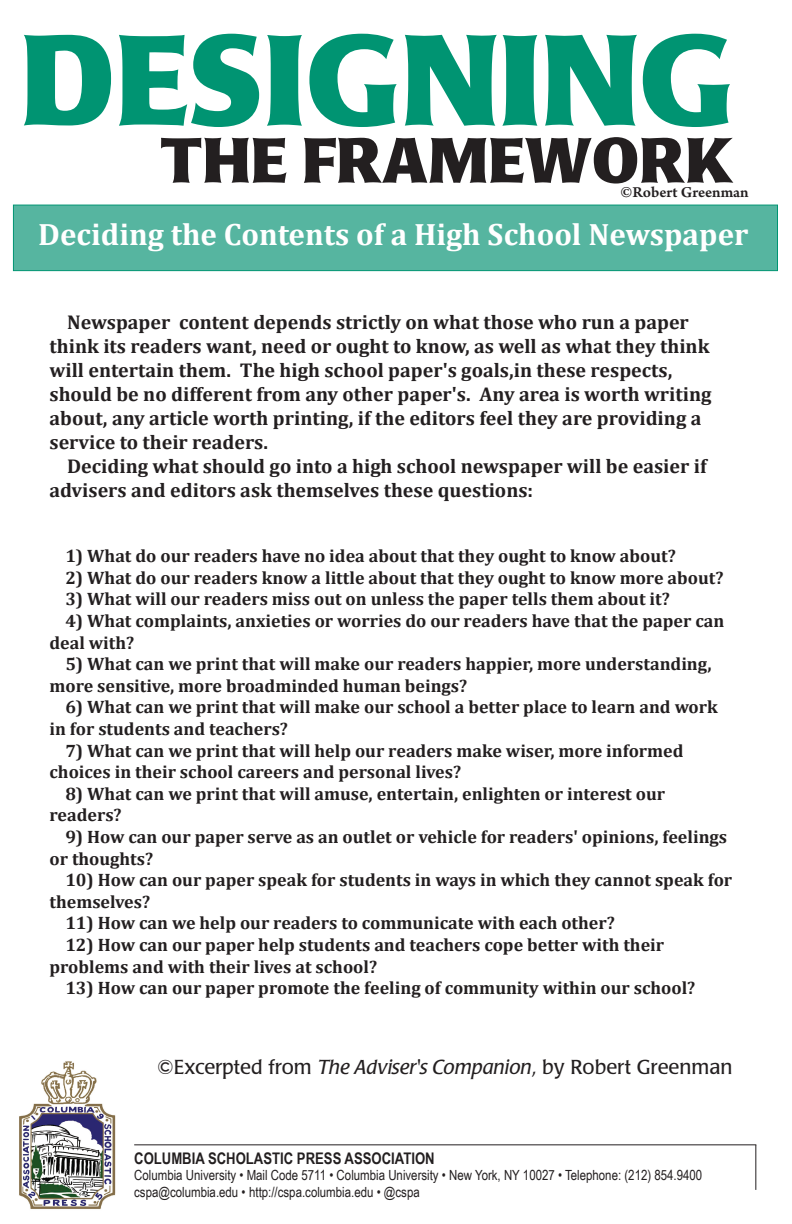
<style>
.page{position:relative;width:792px;height:1224px;background:#fff}
.page>*{position:absolute;margin:0;border:0;box-sizing:border-box;transform-origin:0 0}
.t1{font:700 127px "Poppl Laudatio";color:#009472}
.t2{font:700 63px "Poppl Laudatio";color:#231f20}
.t3{font:700 31px "Cambria";color:#fff}
.t4{font:700 20px/24px "Cambria";color:#231f20}
.t5{font:20px "Poppl Laudatio";color:#231f20}
.t6{font:700 18px/21.6px "Cambria";color:#231f20}
.t7{font:700 16px "Arial Narrow";color:#231f20}
.t8{font:16px "Arno Pro Smbd Sm Text";letter-spacing:-.005em;color:#231f20}
.t9{font:14px "Arial Narrow";color:#231f20}
.s1{font-style:italic}
</style>
<div class="page">
<div style="left:13px;top:205px;width:765px;height:66px;background:#56b5a0;border:1px solid #009472"></div>
<img style="left:19px;top:1061px;width:97px;height:148px">
<hr style="left:134px;top:1144px;width:622px;height:1px;background:#231f20">
<hr style="left:755px;top:1145px;width:1px;height:45px;background:#231f20">
<p class="t1" style="left:20px;top:9px;width:716px">DESIGNING</p>
<p class="t2" style="left:160px;top:125px;width:574px">THE FRAMEWORK</p>
<p class="t3" style="left:38px;top:216px;width:712px">Deciding the Contents of a High School Newspaper</p>
<p class="t8" style="left:620px;top:183px;width:130px">©Robert Greenman</p>
<p class="t4" style="left:50px;top:310px;width:664px;text-indent:18px">Newspaper content depends strictly on what those who run a paper think its readers want, need or ought to know, as well as what they think will entertain them. The high school paper's goals,in these respects, should be no different from any other paper's. Any area is worth writing about, any article worth printing, if the editors feel they are providing a service to their readers.</p>
<p class="t4" style="left:50px;top:454px;width:659px;text-indent:18px">Deciding what should go into a high school newspaper will be easier if advisers and editors ask themselves these questions:</p>
<p class="t6" style="left:65px;top:545px;width:612px">1) What do our readers have no idea about that they ought to know about?</p>
<p class="t6" style="left:65px;top:566px;width:660px">2) What do our readers know a little about that they ought to know more about?</p>
<p class="t6" style="left:65px;top:588px;width:606px">3) What will our readers miss out on unless the paper tells them about it?</p>
<p class="t6" style="left:50px;top:610px;width:676px;text-indent:16px">4) What complaints, anxieties or worries do our readers have that the paper can deal with?</p>
<p class="t6" style="left:50px;top:653px;width:664px;text-indent:16px">5) What can we print that will make our readers happier, more understanding, more sensitive, more broadminded human beings?</p>
<p class="t6" style="left:50px;top:696px;width:670px;text-indent:16px">6) What can we print that will make our school a better place to learn and work in for students and teachers?</p>
<p class="t6" style="left:50px;top:739px;width:636px;text-indent:16px">7) What can we print that will help our readers make wiser, more informed choices in their school careers and personal lives?</p>
<p class="t6" style="left:50px;top:782px;width:617px;text-indent:16px">8) What can we print that will amuse, entertain, enlighten or interest our readers?</p>
<p class="t6" style="left:50px;top:826px;width:679px;text-indent:16px">9) How can our paper serve as an outlet or vehicle for readers' opinions, feelings or thoughts?</p>
<p class="t6" style="left:50px;top:869px;width:684px;text-indent:16px">10) How can our paper speak for students in ways in which they cannot speak for themselves?</p>
<p class="t6" style="left:65px;top:912px;width:551px">11) How can we help our readers to communicate with each other?</p>
<p class="t6" style="left:50px;top:934px;width:616px;text-indent:16px">12) How can our paper help students and teachers cope better with their problems and with their lives at school?</p>
<p class="t6" style="left:65px;top:977px;width:632px">13) How can our paper promote the feeling of community within our school?</p>
<p class="t5" style="left:157px;top:1056px;width:577px">©Excerpted from <span class="s1">The Adviser's Companion</span>, by Robert Greenman</p>
<p class="t7" style="left:134px;top:1146px;width:302px">COLUMBIA SCHOLASTIC PRESS ASSOCIATION</p>
<p class="t9" style="left:134px;top:1165px;width:570px">Columbia University • Mail Code 5711 • Columbia University • New York, NY 10027 • Telephone: (212) 854.9400</p>
<p class="t9" style="left:134px;top:1182px;width:287px">cspa@columbia.edu • http://cspa.columbia.edu • @cspa</p>
</div>
